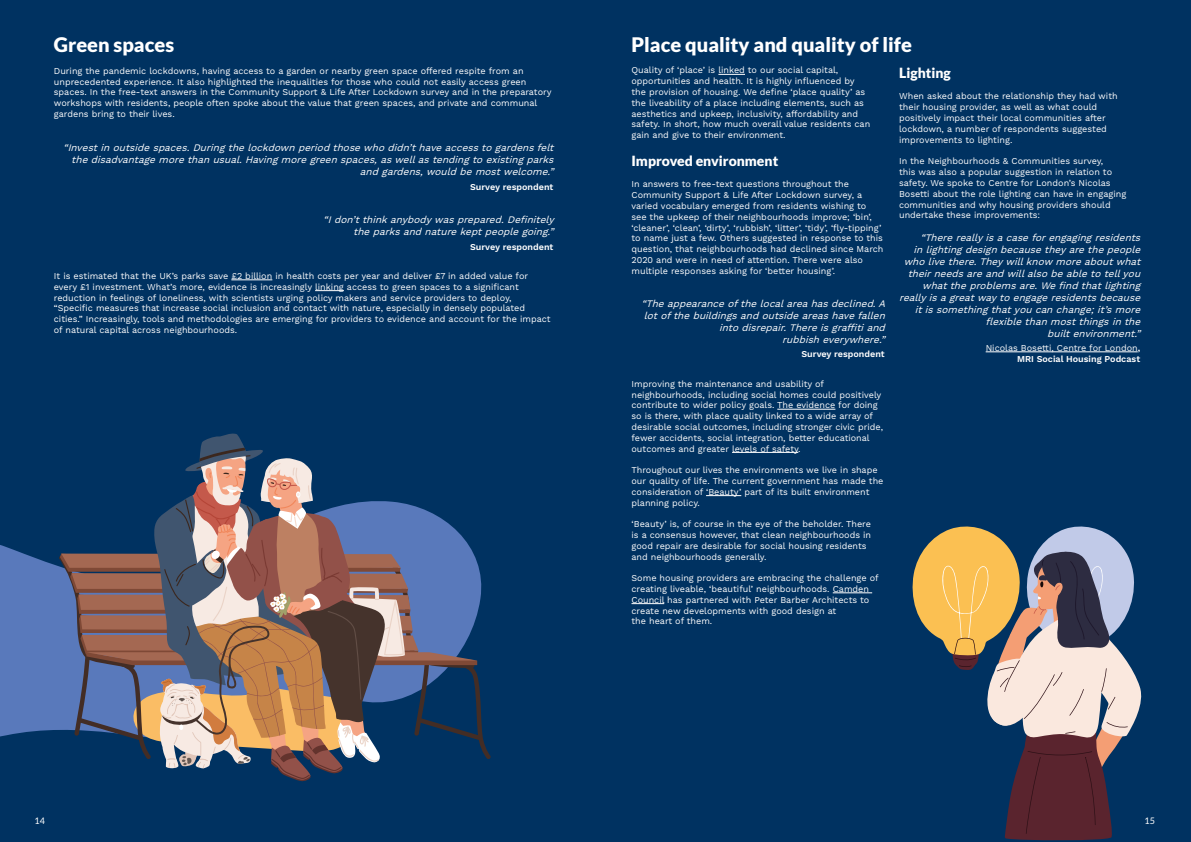
<style>
.page{position:relative;width:1191px;height:842px;background:#fff}
.page>*{position:absolute;margin:0;border:0;box-sizing:border-box;transform-origin:0 0}
.t1{font:900 20px "Lato";color:#fff}
.t2{font:900 14px "Lato";color:#fff}
.t3{font:italic 10px/12px "Work Sans";color:#fff;text-align:right}
.t4{font:9px/10.8px "Work Sans";color:#fff}
.t5{font:600 9px "Work Sans";color:#fff}
.t6{font:9px "Lato";color:#fff}
.s1{font-weight:600}
</style>
<div class="page">
<div style="left:0;top:0;width:666px;height:842px;background:#003261"></div>
<div style="left:600px;top:0;width:591px;height:842px;background:#003261"></div>
<svg style="left:718px;top:74px;width:27px;height:1px"></svg>
<hr style="left:777px;top:409px;width:58px;height:1px;background:#fff">
<hr style="left:732px;top:452px;width:66px;height:1px;background:#fff">
<hr style="left:706px;top:495px;width:35px;height:1px;background:#fff">
<hr style="left:832px;top:593px;width:40px;height:1px;background:#fff">
<hr style="left:631px;top:603px;width:33px;height:1px;background:#fff">
<hr style="left:985px;top:352px;width:152px;height:1px;background:#fff">
<svg style="left:912px;top:526px;width:230px;height:315px"></svg>
<hr style="left:231px;top:280px;width:41px;height:1px;background:#fff">
<svg style="left:315px;top:290px;width:29px;height:1px"></svg>
<svg style="left:0;top:545px;width:59px;height:192px;fill:#5979bb"></svg>
<svg style="left:59px;top:433px;width:432px;height:348px"></svg>
<p class="t1" style="left:54px;top:33px;width:122px">Green spaces</p>
<p class="t4" style="left:54px;top:66px;width:499px">During the pandemic lockdowns, having access to a garden or nearby green space offered respite from an unprecedented experience. It also highlighted the inequalities for those who could not easily access green spaces. In the free-text answers in the Community Support &amp; Life After Lockdown survey and in the preparatory workshops with residents, people often spoke about the value that green spaces, and private and communal gardens bring to their lives.</p>
<p class="t3" style="left:63px;top:142px;width:495px">“Investinoutsidespaces.Duringthelockdownperiodthosewhodidn’thaveaccesstogardensfelt thedisadvantagemorethanusual.Havingmoregreenspaces,aswellastendingtoexistingparks andgardens,wouldbemostwelcome.”</p>
<p class="t5" style="left:470px;top:181px;width:85px">Survey respondent</p>
<p class="t3" style="left:323px;top:214px;width:235px">“Idon’tthinkanybodywasprepared.Definitely theparksandnaturekeptpeoplegoing.”</p>
<p class="t5" style="left:470px;top:241px;width:85px">Survey respondent</p>
<p class="t4" style="left:54px;top:271px;width:498px">It is estimated that the UK’s parks save £2 billion in health costs per year and deliver £7 in added value for every £1 investment. What’s more, evidence is increasingly linking access to green spaces to a significant reduction in feelings of loneliness, with scientists urging policy makers and service providers to deploy, “Specific measures that increase social inclusion and contact with nature, especially in densely populated cities.” Increasingly, tools and methodologies are emerging for providers to evidence and account for the impact of natural capital across neighbourhoods.</p>
<p class="t1" style="left:631px;top:33px;width:282px">Place quality and quality of life</p>
<p class="t4" style="left:631px;top:65px;width:240px">Quality of ‘place’ is linked to our social capital, opportunities and health. It is highly influenced by the provision of housing. We define ‘place quality’ as the liveability of a place including elements, such as aesthetics and upkeep, inclusivity, affordability and safety. In short, how much overall value residents can gain and give to their environment.</p>
<p class="t2" style="left:631px;top:153px;width:148px">Improved environment</p>
<p class="t4" style="left:631px;top:179px;width:253px">In answers to free-text questions throughout the Community Support &amp; Life After Lockdown survey, a varied vocabulary emerged from residents wishing to see the upkeep of their neighbourhoods improve; ‘bin’, ‘cleaner’, ‘clean’, ‘dirty’, ‘rubbish’, ‘litter’, ‘tidy’, ‘fly-tipping’ to name just a few. Others suggested in response to this question, that neighbourhoods had declined since March 2020 and were in need of attention. There were also multiple responses asking for ‘better housing’.</p>
<p class="t3" style="left:641px;top:298px;width:249px">“Theappearanceofthelocalareahasdeclined.A lotofthebuildingsandoutsideareashavefallen intodisrepair.Thereisgraffitiand rubbisheverywhere.”</p>
<p class="t5" style="left:801px;top:349px;width:85px">Survey respondent</p>
<p class="t4" style="left:631px;top:379px;width:253px">Improving the maintenance and usability of neighbourhoods, including social homes could positively contribute to wider policy goals. The evidence for doing so is there, with place quality linked to a wide array of desirable social outcomes, including stronger civic pride, fewer accidents, social integration, better educational outcomes and greater levels of safety.</p>
<p class="t4" style="left:631px;top:465px;width:253px">Throughout our lives the environments we live in shape our quality of life. The current government has made the consideration of ‘Beauty’ part of its built environment planning policy.</p>
<p class="t4" style="left:631px;top:519px;width:241px">‘Beauty’ is, of course in the eye of the beholder. There is a consensus however, that clean neighbourhoods in good repair are desirable for social housing residents and neighbourhoods generally.</p>
<p class="t4" style="left:631px;top:573px;width:249px">Some housing providers are embracing the challenge of creating liveable, ‘beautiful’ neighbourhoods. Camden Council has partnered with Peter Barber Architects to create new developments with good design at<br>the heart of them.</p>
<p class="t2" style="left:899px;top:65px;width:53px">Lighting</p>
<p class="t4" style="left:899px;top:91px;width:220px">When asked about the relationship they had with their housing provider, as well as what could positively impact their local communities after lockdown, a number of respondents suggested improvements to lighting.</p>
<p class="t4" style="left:899px;top:156px;width:229px">In the Neighbourhoods &amp; Communities survey,<br>this was also a popular suggestion in relation to safety. We spoke to Centre for London’s Nicolas Bosetti about the role lighting can have in engaging communities and why housing providers should undertake these improvements:</p>
<p class="t3" style="left:899px;top:232px;width:246px">“Therereallyisacaseforengagingresidents inlightingdesignbecausetheyarethepeople wholivethere.Theywillknow moreaboutwhat theirneedsareandwillalsobeabletotellyou whattheproblemsare.Wefindthatlighting reallyisagreatwaytoengageresidentsbecause itissomethingthatyoucanchange;it’smore flexiblethanmostthingsinthe builtenvironment.”</p>
<p class="t4" style="left:985px;top:343px;width:156px;text-align:right">Nicolas Bosetti, Centre for London<span class="s1">,<br>MRI Social Housing Podcast</span></p>
<p class="t6" style="left:34px;top:816px;width:12px">14</p>
<p class="t6" style="left:1144px;top:816px;width:12px">15</p>
</div>
